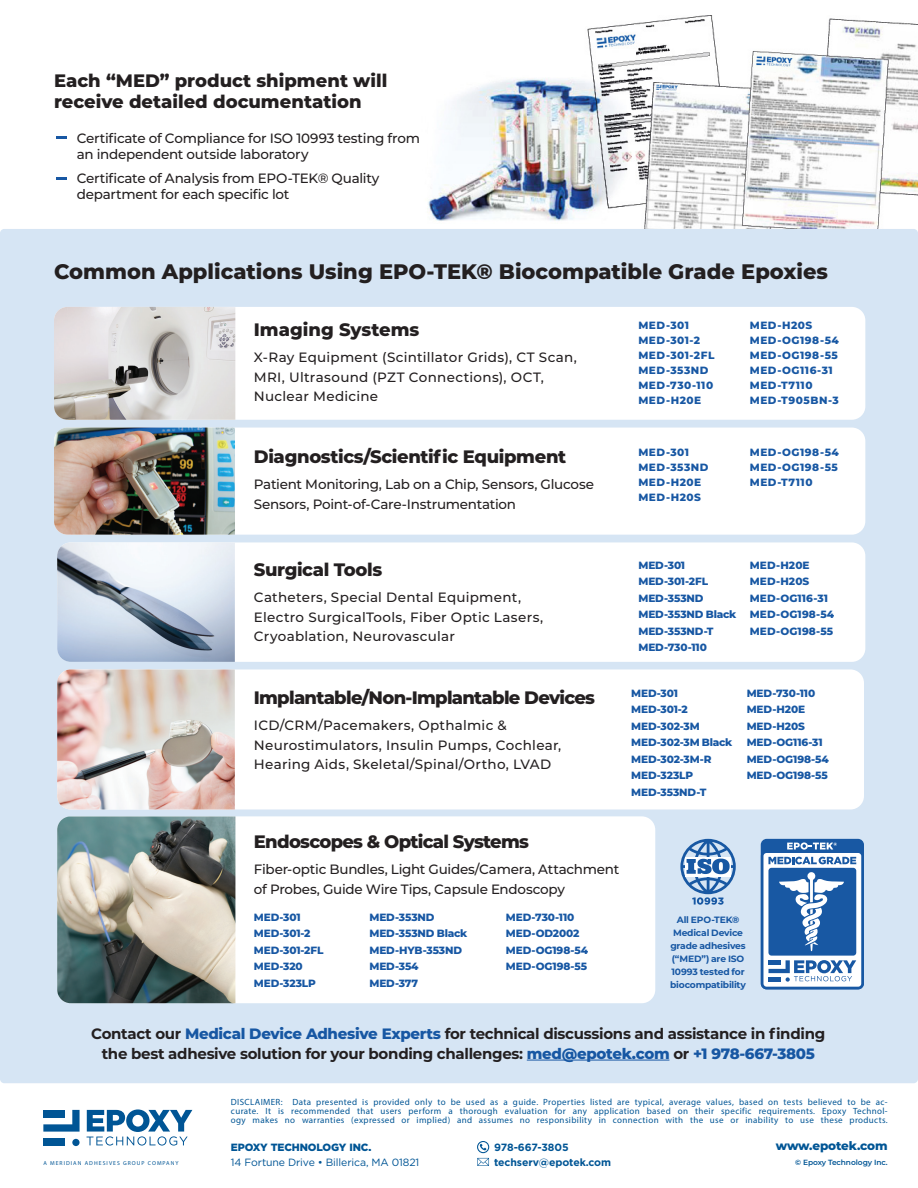
<style>
.page{position:relative;width:918px;height:1188px;background:#fff}
.page>*{position:absolute;margin:0;border:0;box-sizing:border-box;transform-origin:0 0}
.t1{font:800 21px "Montserrat";color:#231f20}
.t2{font:800 18px/21px "Montserrat";color:#231f20}
.t3{font:800 18px "Montserrat";letter-spacing:-.04em;color:#231f20}
.t4{font:800 18px "Montserrat";letter-spacing:-.02em;color:#231f20}
.t5{font:700 15px/19.5px "Montserrat";letter-spacing:-.02em;color:#231f20;text-align:center}
.t6{font:500 13.5px/19.5px "Montserrat";letter-spacing:-.02em;color:#231f20}
.t7{font:500 13.5px/19.5px "Montserrat";letter-spacing:.005em;color:#231f20}
.t8{font:800 12px "Montserrat";letter-spacing:-.01em;color:#005595}
.t9{font:800 10.5px/16.5px "Montserrat";letter-spacing:-.01em;color:#1757a3}
.t10{font:800 10.5px/15px "Montserrat";letter-spacing:.05em;color:#1757a3}
.t11{font:800 10.5px "Montserrat";letter-spacing:.01em;color:#1757a3}
.t12{font:10.5px "Gotham";letter-spacing:-.01em;color:#005595}
.t13{font:700 10.5px "Gotham";letter-spacing:-.01em;color:#005595}
.t14{font:900 10.5px "Gotham";letter-spacing:-.01em;color:#005595}
.t15{font:700 9.15px/13px "Montserrat";letter-spacing:-.02em;color:#1757a3;text-align:center}
.t16{font:9px/9px "Myriad Pro";letter-spacing:.04em;color:#005595;text-align:justify}
.t17{font:600 7.5px "Montserrat";letter-spacing:-.01em;color:#005595}
.t18{font:5.7px "Myriad Pro";letter-spacing:.18em;color:#005595}
.s1{font-weight:800;color:#1757a3}
</style>
<div class="page">
<img style="left:428px;top:16px;width:490px;height:213px">
<svg style="left:477px;top:1141px;width:12px;height:25px"></svg>
<svg style="left:87px;top:1109px;width:105px;height:37px"></svg>
<div style="left:43px;top:1139px;width:22px;height:7px;background:#005595"></div>
<svg style="left:43px;top:1110px;width:37px;height:22px"></svg>
<div style="left:72px;top:1139px;width:8px;height:7px;background:#005595;border-radius:50%"></div>
<div style="left:0;top:229px;width:918px;height:854px;background:#d6e5f4;border-radius:4px"></div>
<svg style="left:761px;top:839px;width:103px;height:150px;background:#6c94c4"></svg>
<div style="left:57px;top:669px;width:807px;height:140px;background:#fff;border-radius:14px"></div>
<img style="left:57px;top:669px;width:178px;height:140px">
<div style="left:57px;top:816px;width:598px;height:187px;background:#fff;border-radius:14px"></div>
<img style="left:57px;top:816px;width:178px;height:187px">
<div style="left:57px;top:542px;width:808px;height:120px;background:#fff;border-radius:14px"></div>
<img style="left:57px;top:542px;width:178px;height:120px">
<div style="left:54px;top:428px;width:811px;height:107px;background:#fff;border-radius:14px"></div>
<img style="left:54px;top:428px;width:181px;height:107px">
<div style="left:54px;top:307px;width:811px;height:113px;background:#fff;border-radius:13px"></div>
<img style="left:54px;top:307px;width:181px;height:113px">
<svg style="left:680px;top:839px;width:56px;height:66px"></svg>
<hr style="left:527px;top:1060px;width:142px;height:1px;background:#1757a3">
<svg style="left:56px;top:137px;width:11px;height:2px"></svg>
<svg style="left:56px;top:177px;width:11px;height:2px"></svg>
<p class="t2" style="left:54px;top:69px;width:335px">Each “MED” product shipment will receive detailed documentation</p>
<p class="t6" style="left:77px;top:129px;width:345px;line-height:16.5px">Certificate of Compliance for ISO 10993 testing from an independent outside laboratory</p>
<p class="t6" style="left:77px;top:169px;width:304px;line-height:16.5px">Certificate of Analysis from EPO-TEK® Quality department for each specific lot</p>
<p class="t1" style="left:54px;top:257px;width:776px">Common Applications Using EPO-TEK® Biocompatible Grade Epoxies</p>
<p class="t2" style="left:254px;top:318px;width:167px">Imaging Systems</p>
<p class="t7" style="left:254px;top:347px;width:325px">X-Ray Equipment (Scintillator Grids), CT Scan,<br>MRI, Ultrasound (PZT Connections), OCT,<br>Nuclear Medicine</p>
<p class="t9" style="left:638px;top:316px;width:52px">MED-301</p>
<p class="t9" style="left:638px;top:331px;width:63px">MED-301-2</p>
<p class="t10" style="left:638px;top:347px;width:77px">MED-301-2FL</p>
<p class="t10" style="left:638px;top:362px;width:72px">MED-353ND</p>
<p class="t10" style="left:638px;top:377px;width:76px">MED-730-110</p>
<p class="t9" style="left:638px;top:391px;width:64px">MED-H20E</p>
<p class="t9" style="left:750px;top:316px;width:64px">MED-H20S</p>
<p class="t10" style="left:750px;top:332px;width:91px">MED-OG198-54</p>
<p class="t10" style="left:750px;top:347px;width:90px">MED-OG198-55</p>
<p class="t10" style="left:750px;top:362px;width:84px">MED-OG116-31</p>
<p class="t10" style="left:750px;top:377px;width:64px">MED-T7110</p>
<p class="t10" style="left:750px;top:392px;width:91px">MED-T905BN-3</p>
<p class="t4" style="left:254px;top:443px;width:314px">Diagnostics/Scientific Equipment</p>
<p class="t6" style="left:254px;top:474px;width:342px">Patient Monitoring, Lab on a Chip, Sensors, Glucose<br>Sensors, Point-of-Care-Instrumentation</p>
<p class="t9" style="left:638px;top:443px;width:52px">MED-301</p>
<p class="t10" style="left:638px;top:459px;width:72px">MED-353ND</p>
<p class="t9" style="left:638px;top:473px;width:64px">MED-H20E</p>
<p class="t9" style="left:638px;top:488px;width:64px">MED-H20S</p>
<p class="t10" style="left:750px;top:444px;width:91px">MED-OG198-54</p>
<p class="t10" style="left:750px;top:459px;width:90px">MED-OG198-55<br>MED-T7110</p>
<p class="t4" style="left:254px;top:556px;width:130px">Surgical Tools</p>
<p class="t7" style="left:254px;top:587px;width:291px">Catheters, Special Dental Equipment,<br>Electro SurgicalTools, Fiber Optic Lasers,<br>Cryoablation, Neurovascular</p>
<p class="t3" style="left:254px;top:684px;width:343px">Implantable/Non-Implantable Devices</p>
<p class="t7" style="left:254px;top:715px;width:309px">ICD/CRM/Pacemakers, Opthalmic &amp;<br>Neurostimulators, Insulin Pumps, Cochlear,<br>Hearing Aids, Skeletal/Spinal/Ortho, LVAD</p>
<p class="t9" style="left:638px;top:556px;width:71px">MED-301<br>MED-301-2FL</p>
<p class="t9" style="left:638px;top:589px;width:67px">MED-353ND</p>
<p class="t9" style="left:638px;top:606px;width:100px">MED-353ND Black</p>
<p class="t9" style="left:638px;top:622px;width:77px">MED-353ND-T</p>
<p class="t9" style="left:638px;top:639px;width:70px">MED-730-110</p>
<p class="t9" style="left:631px;top:684px;width:48px">MED-301</p>
<p class="t9" style="left:631px;top:701px;width:58px">MED-301-2</p>
<p class="t9" style="left:631px;top:717px;width:70px">MED-302-3M</p>
<p class="t9" style="left:631px;top:734px;width:103px">MED-302-3M Black</p>
<p class="t9" style="left:631px;top:750px;width:82px">MED-302-3M-R</p>
<p class="t9" style="left:631px;top:767px;width:63px">MED-323LP</p>
<p class="t9" style="left:631px;top:783px;width:77px">MED-353ND-T</p>
<p class="t9" style="left:750px;top:556px;width:61px">MED-H20E</p>
<p class="t9" style="left:750px;top:573px;width:61px">MED-H20S</p>
<p class="t11" style="left:750px;top:590px;width:80px">MED-OG116-31</p>
<p class="t11" style="left:750px;top:607px;width:86px">MED-OG198-54</p>
<p class="t11" style="left:750px;top:623px;width:85px">MED-OG198-55</p>
<p class="t9" style="left:747px;top:684px;width:70px">MED-730-110</p>
<p class="t9" style="left:747px;top:701px;width:60px">MED-H20E</p>
<p class="t9" style="left:747px;top:717px;width:60px">MED-H20S</p>
<p class="t9" style="left:747px;top:734px;width:77px">MED-OG116-31</p>
<p class="t9" style="left:747px;top:750px;width:84px">MED-OG198-54</p>
<p class="t9" style="left:747px;top:767px;width:83px">MED-OG198-55</p>
<p class="t3" style="left:254px;top:828px;width:277px">Endoscopes &amp; Optical Systems</p>
<p class="t6" style="left:254px;top:859px;width:367px">Fiber-optic Bundles, Light Guides/Camera, Attachment of Probes, Guide Wire Tips, Capsule Endoscopy</p>
<p class="t9" style="left:254px;top:908px;width:48px">MED-301</p>
<p class="t9" style="left:254px;top:925px;width:71px">MED-301-2<br>MED-301-2FL<br>MED-320</p>
<p class="t9" style="left:254px;top:974px;width:63px">MED-323LP</p>
<p class="t9" style="left:506px;top:908px;width:70px">MED-730-110</p>
<p class="t9" style="left:506px;top:925px;width:75px">MED-OD2002</p>
<p class="t9" style="left:506px;top:941px;width:84px">MED-OG198-54</p>
<p class="t9" style="left:506px;top:958px;width:83px">MED-OG198-55</p>
<p class="t9" style="left:369px;top:908px;width:67px">MED-353ND</p>
<p class="t9" style="left:369px;top:925px;width:100px">MED-353ND Black<br>MED-HYB-353ND<br>MED-354</p>
<p class="t9" style="left:369px;top:974px;width:50px">MED-377</p>
<p class="t15" style="left:670px;top:913px;width:77px">All EPO-TEK®<br>Medical Device grade adhesives (“MED”) are ISO<br>10993 tested for biocompatibility</p>
<p class="t5" style="left:91px;top:1023px;width:736px">Contact our <span class="s1">Medical Device Adhesive Experts</span> for technical discussions and assistance in finding the best adhesive solution for your bonding challenges: <span class="s1">med@epotek.com</span> or <span class="s1">+1 978-667-3805</span></p>
<p class="t16" style="left:231px;top:1098px;width:658px">DISCLAIMER: Data presented is provided only to be used as a guide. Properties listed are typical, average values, based on tests believed to be ac&shy;curate. It is recommended that users perform a thorough evaluation for any application based on their specific requirements. Epoxy Technol&shy;ogy makes no warranties (expressed or implied) and assumes no responsibility in connection with the use or inability to use these products.</p>
<p class="t14" style="left:231px;top:1140px;width:142px">EPOXY TECHNOLOGY INC.</p>
<p class="t18" style="left:43px;top:1160px;width:137px">A MERIDIAN ADHESIVES GROUP COMPANY</p>
<p class="t12" style="left:231px;top:1155px;width:190px">14 Fortune Drive • Billerica, MA 01821</p>
<p class="t13" style="left:494px;top:1140px;width:76px">978-667-3805</p>
<p class="t13" style="left:494px;top:1155px;width:118px">techserv@epotek.com</p>
<p class="t8" style="left:776px;top:1137px;width:113px">www.epotek.com</p>
<p class="t17" style="left:795px;top:1157px;width:94px">© Epoxy Technology Inc.</p>
</div>
